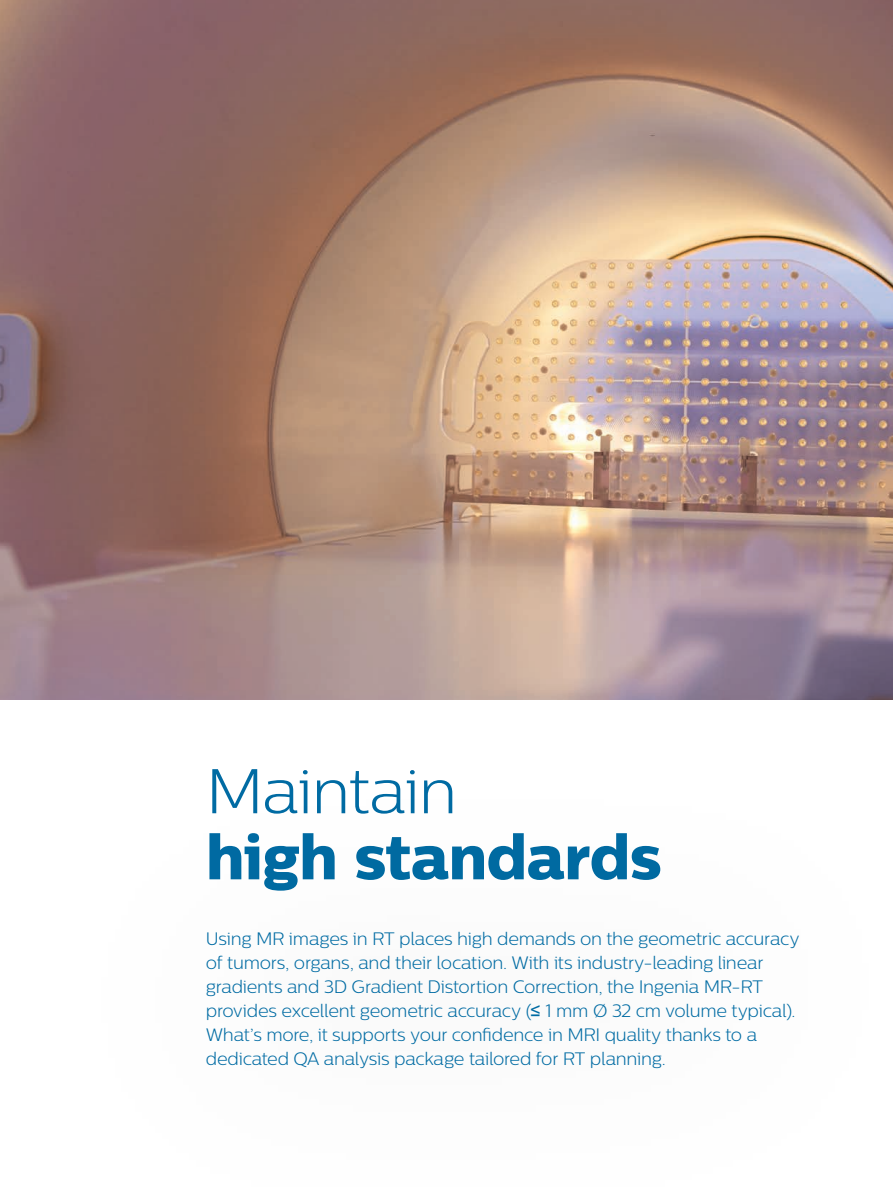
<style>
.page{position:relative;width:893px;height:1187px;background:#fff}
.page>*{position:absolute;margin:0;border:0;box-sizing:border-box;transform-origin:0 0}
.t1{font:63px "Centrale Sans X Bold";letter-spacing:-.01em;color:#006ba3}
.t2{font:300 63px "Centrale Sans";letter-spacing:-.02em;color:#006ba3}
.t3{font:300 18px/24px "Centrale Sans";letter-spacing:-.015em;color:#006ba3}
.s1{font-family:"Arial";font-weight:400}
</style>
<div class="page">
<img style="left:0;top:0;width:893px;height:699px">
<h1 class="t2" style="left:206px;top:755px;width:253px">Maintain</h1>
<h1 class="t1" style="left:206px;top:817px;width:457px">high standards</h1>
<p class="t3" style="left:206px;top:926px;width:595px">Using MR images in RT places high demands on the geometric accuracy of tumors, organs, and their location. With its industry-leading linear gradients and 3D Gradient Distortion Correction, the Ingenia MR-RT provides excellent geometric accuracy (<span class="s1">≤</span> 1 mm Ø 32 cm volume typical).<br>What’s more, it supports your confidence in MRI quality thanks to a dedicated QA analysis package tailored for RT planning.</p>
</div>
